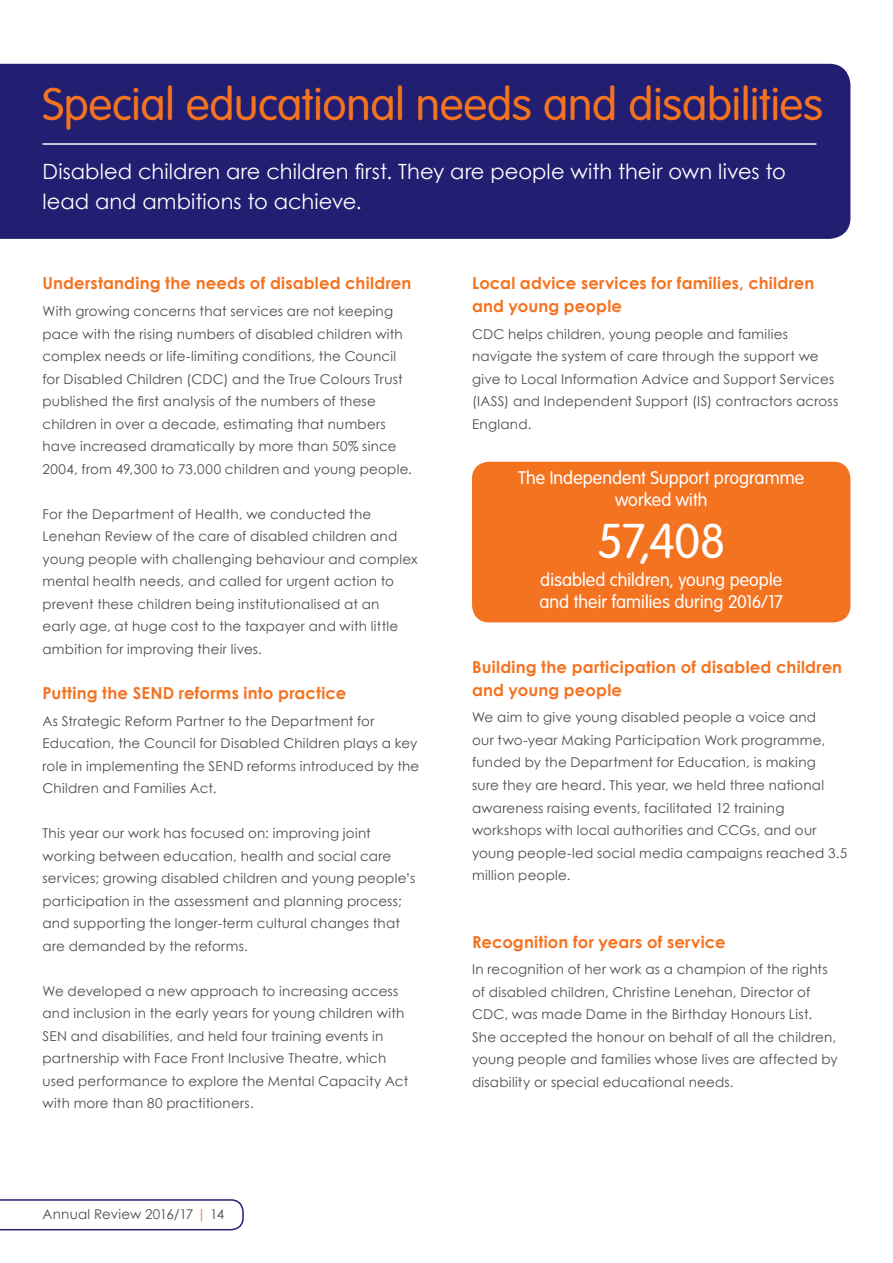
<style>
.page{position:relative;width:893px;height:1263px;background:#fff}
.page>*{position:absolute;margin:0;border:0;box-sizing:border-box;transform-origin:0 0}
.t1{font:300 48px "VAG Rounded";color:#fff}
.t2{font:300 45px "VAG Rounded";color:#f47321}
.t3{font:21px/30px "Century Gothic";letter-spacing:.005em;color:#fff}
.t4{font:300 18px/21.6px "VAG Rounded";letter-spacing:.005em;color:#fff;text-align:center}
.t5{font:700 16.5px/22.5px "Century Gothic";letter-spacing:.01em;color:#f47321}
.t6{font:13.5px/22.5px "Century Gothic";letter-spacing:.015em;color:#4b4c4d}
.s1{color:#f47321}
</style>
<div class="page">
<div style="left:0;top:64px;width:850px;height:175px;background:#221e72"></div>
<hr style="left:43px;top:143px;width:773px;height:2px;background:#fff">
<div style="left:472px;top:462px;width:378px;height:160px;background:#f47321;border-radius:17px"></div>
<svg style="left:0;top:1199px;width:244px;height:31px"></svg>
<h2 class="t2" style="left:43px;top:79px;width:782px">Special educational needs and disabilities</h2>
<h3 class="t3" style="left:43px;top:156px;width:745px">Disabled children are children first. They are people with their own lives to lead and ambitions to achieve.</h3>
<p class="t5" style="left:43px;top:272px;width:370px">Understanding the needs of disabled children</p>
<p class="t6" style="left:43px;top:300px;width:371px">With growing concerns that services are not keeping pace with the rising numbers of disabled children with complex needs or life-limiting conditions, the Council for Disabled Children (CDC) and the True Colours Trust published the first analysis of the numbers of these children in over a decade, estimating that numbers have increased dramatically by more than 50% since 2004, from 49,300 to 73,000 children and young people.</p>
<p class="t6" style="left:43px;top:502px;width:377px">For the Department of Health, we conducted the Lenehan Review of the care of disabled children and young people with challenging behaviour and complex mental health needs, and called for urgent action to prevent these children being institutionalised at an<br>early age, at huge cost to the taxpayer and with little ambition for improving their lives.</p>
<p class="t5" style="left:43px;top:681px;width:305px">Putting the SEND reforms into practice</p>
<p class="t6" style="left:43px;top:709px;width:378px">As Strategic Reform Partner to the Department for Education, the Council for Disabled Children plays a key role in implementing the SEND reforms introduced by the Children and Families Act.</p>
<p class="t6" style="left:43px;top:822px;width:374px">This year our work has focused on: improving joint working between education, health and social care services; growing disabled children and young people’s participation in the assessment and planning process; and supporting the longer-term cultural changes that are demanded by the reforms.</p>
<p class="t6" style="left:43px;top:979px;width:367px">We developed a new approach to increasing access and inclusion in the early years for young children with SEN and disabilities, and held four training events in partnership with Face Front Inclusive Theatre, which used performance to explore the Mental Capacity Act with more than 80 practitioners.</p>
<p class="t6" style="left:43px;top:1202px;width:183px">Annual Review 2016/17 <span class="s1">|</span> 14</p>
<p class="t5" style="left:472px;top:272px;width:344px">Local advice services for families, children and young people</p>
<p class="t6" style="left:472px;top:322px;width:368px">CDC helps children, young people and families navigate the system of care through the support we give to Local Information Advice and Support Services (IASS) and Independent Support (IS) contractors across England.</p>
<h3 class="t4" style="left:518px;top:467px;width:288px">The Independent Support programme worked with</h3>
<h1 class="t1" style="left:597px;top:513px;width:130px">57,408</h1>
<h3 class="t4" style="left:539px;top:569px;width:245px;text-align:left">disabled children, young people and their families during 2016/17</h3>
<p class="t5" style="left:472px;top:656px;width:372px">Building the participation of disabled children and young people</p>
<p class="t6" style="left:472px;top:706px;width:377px">We aim to give young disabled people a voice and<br>our two-year Making Participation Work programme, funded by the Department for Education, is making<br>sure they are heard. This year, we held three national awareness raising events, facilitated 12 training workshops with local authorities and CCGs, and our young people-led social media campaigns reached 3.5 million people.</p>
<p class="t5" style="left:472px;top:930px;width:255px">Recognition for years of service</p>
<p class="t6" style="left:472px;top:958px;width:367px">In recognition of her work as a champion of the rights of disabled children, Christine Lenehan, Director of CDC, was made Dame in the Birthday Honours List.<br>She accepted the honour on behalf of all the children, young people and families whose lives are affected by disability or special educational needs.</p>
</div>
